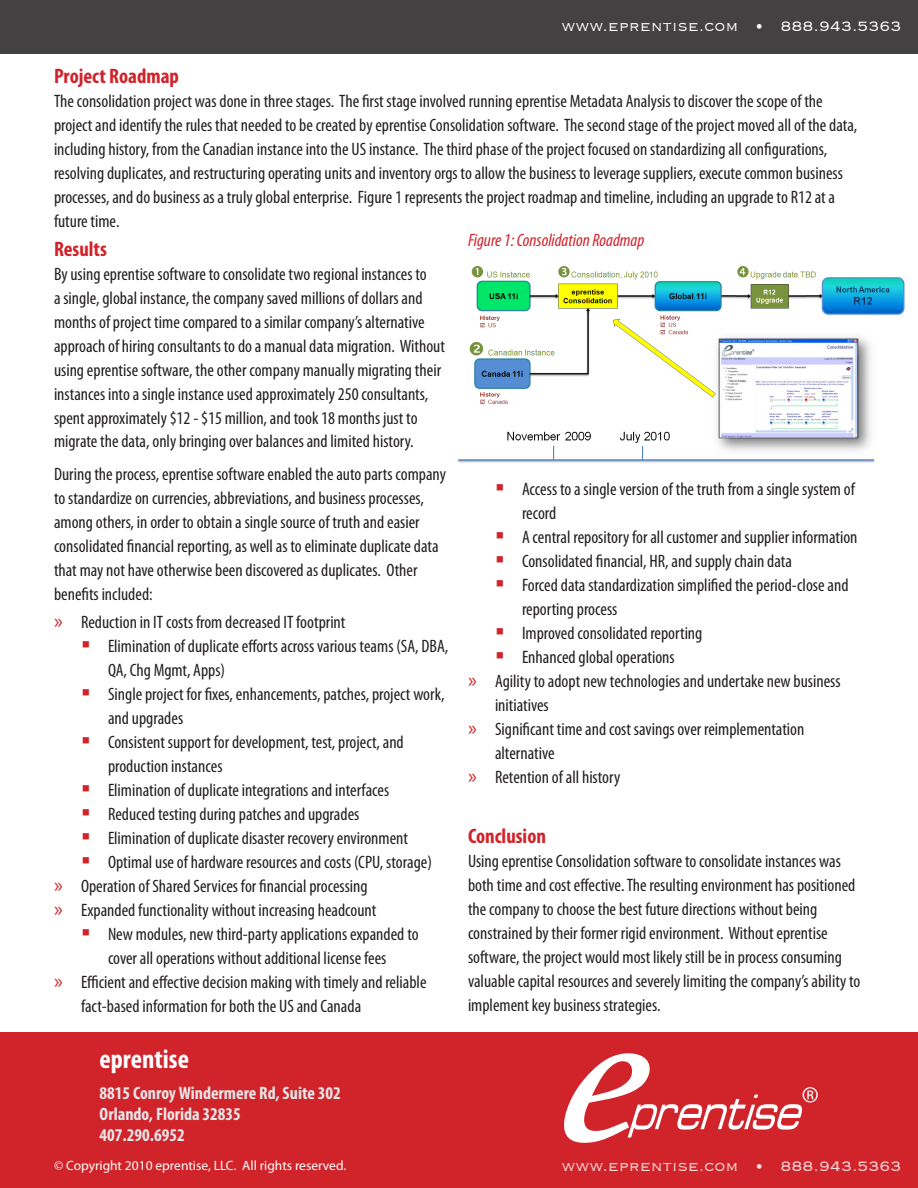
<style>
.page{position:relative;width:918px;height:1188px;background:#fff}
.page>*{position:absolute;margin:0;border:0;box-sizing:border-box;transform-origin:0 0}
.t1{font:700 condensed 27px "Myriad Pro";color:#fff}
.t2{font:700 condensed 21px "Myriad Pro";color:#d1232a}
.t3{font:condensed 18px/24px "Myriad Pro";color:#231f20}
.t4{font:700 condensed 18px "Myriad Pro";color:#e6e7e9}
.t5{font:300 18px "Copperplate";color:#fff}
.t6{font:italic condensed 18px "Myriad Pro";color:#d1232a}
.t7{font:13.5px "Myriad Pro";color:#fff}
.s1{font-stretch:normal;font-size:21px;color:#d1232a}
</style>
<div class="page">
<div style="left:0;top:1033px;width:918px;height:155px;background:#d1232a"></div>
<img style="left:458px;top:266px;width:447px;height:197px">
<svg style="left:564px;top:1053px;width:254px;height:90px"></svg>
<div style="left:0;top:0;width:918px;height:54px;background:#444142"></div>
<p class="t5" style="left:561px;top:14px;width:342px">www.eprentise.com • 888.943.5363</p>
<p class="t2" style="left:54px;top:62px;width:126px">Project Roadmap</p>
<p class="t3" style="left:54px;top:88px;width:805px">The consolidation project was done in three stages. The first stage involved running eprentise Metadata Analysis to discover the scope of the project and identify the rules that needed to be created by eprentise Consolidation software. The second stage of the project moved all of the data, including history, from the Canadian instance into the US instance. The third phase of the project focused on standardizing all configurations, resolving duplicates, and restructuring operating units and inventory orgs to allow the business to leverage suppliers, execute common business processes, and do business as a truly global enterprise. Figure 1 represents the project roadmap and timeline, including an upgrade to R12 at a future time.</p>
<p class="t2" style="left:54px;top:236px;width:54px">Results</p>
<p class="t3" style="left:54px;top:262px;width:393px">By using eprentise software to consolidate two regional instances to<br>a single, global instance, the company saved millions of dollars and months of project time compared to a similar company’s alternative approach of hiring consultants to do a manual data migration. Without using eprentise software, the other company manually migrating their instances into a single instance used approximately 250 consultants, spent approximately $12 - $15 million, and took 18 months just to</p>
<p class="t3" style="left:54px;top:429px;width:361px">migrate the data, only bringing over balances and limited history.</p>
<p class="t3" style="left:54px;top:462px;width:393px">During the process, eprentise software enabled the auto parts company to standardize on currencies, abbreviations, and business processes, among others, in order to obtain a single source of truth and easier consolidated financial reporting, as well as to eliminate duplicate data that may not have otherwise been discovered as duplicates. Other benefits included:</p>
<p class="t3" style="left:54px;top:610px;width:293px"><span class="s1">»</span> Reduction in IT costs from decreased IT footprint</p>
<p class="t3" style="left:108px;top:634px;width:342px">Elimination of duplicate efforts across various teams (SA, DBA,<br>QA, Chg Mgmt, Apps)</p>
<p class="t3" style="left:108px;top:682px;width:338px">Single project for fixes, enhancements, patches, project work, and upgrades</p>
<p class="t3" style="left:108px;top:730px;width:297px">Consistent support for development, test, project, and production instances</p>
<p class="t3" style="left:108px;top:778px;width:283px">Elimination of duplicate integrations and interfaces</p>
<p class="t3" style="left:108px;top:802px;width:253px">Reduced testing during patches and upgrades</p>
<p class="t3" style="left:108px;top:826px;width:302px">Elimination of duplicate disaster recovery environment</p>
<p class="t3" style="left:108px;top:850px;width:325px">Optimal use of hardware resources and costs (CPU, storage)</p>
<p class="t3" style="left:54px;top:874px;width:315px"><span class="s1">»</span> Operation of Shared Services for financial processing</p>
<p class="t3" style="left:54px;top:898px;width:324px"><span class="s1">»</span> Expanded functionality without increasing headcount</p>
<p class="t3" style="left:108px;top:922px;width:312px">New modules, new third-party applications expanded to cover all operations without additional license fees</p>
<p class="t3" style="left:81px;top:970px;width:347px;text-indent:-27px"><span class="s1">»</span> Efficient and effective decision making with timely and reliable fact-based information for both the US and Canada</p>
<p class="t1" style="left:100px;top:1042px;width:91px">eprentise</p>
<p class="t4" style="left:100px;top:1082px;width:243px">8815 Conroy Windermere Rd, Suite 302</p>
<p class="t4" style="left:100px;top:1103px;width:143px">Orlando, Florida 32835</p>
<p class="t4" style="left:100px;top:1124px;width:87px">407.290.6952</p>
<p class="t7" style="left:54px;top:1157px;width:294px">© Copyright 2010 eprentise, LLC. All rights reserved.</p>
<p class="t6" style="left:468px;top:229px;width:178px">Figure 1: Consolidation Roadmap</p>
<p class="t3" style="left:522px;top:477px;width:334px">Access to a single version of the truth from a single system of record</p>
<p class="t3" style="left:522px;top:525px;width:337px">A central repository for all customer and supplier information</p>
<p class="t3" style="left:522px;top:549px;width:271px">Consolidated financial, HR, and supply chain data</p>
<p class="t3" style="left:522px;top:573px;width:328px">Forced data standardization simplified the period-close and reporting process</p>
<p class="t3" style="left:522px;top:621px;width:182px">Improved consolidated reporting</p>
<p class="t3" style="left:522px;top:645px;width:154px">Enhanced global operations</p>
<p class="t3" style="left:495px;top:669px;width:347px;text-indent:-27px"><span class="s1">»</span> Agility to adopt new technologies and undertake new business initiatives</p>
<p class="t3" style="left:495px;top:717px;width:311px;text-indent:-27px"><span class="s1">»</span> Significant time and cost savings over reimplementation alternative</p>
<p class="t3" style="left:468px;top:765px;width:154px"><span class="s1">»</span> Retention of all history</p>
<p class="t2" style="left:468px;top:823px;width:80px">Conclusion</p>
<p class="t3" style="left:468px;top:849px;width:394px">Using eprentise Consolidation software to consolidate instances was both time and cost effective. The resulting environment has positioned the company to choose the best future directions without being constrained by their former rigid environment. Without eprentise software, the project would most likely still be in process consuming valuable capital resources and severely limiting the company’s ability to implement key business strategies.</p>
<p class="t5" style="left:561px;top:1154px;width:342px">www.eprentise.com • 888.943.5363</p>
</div>
